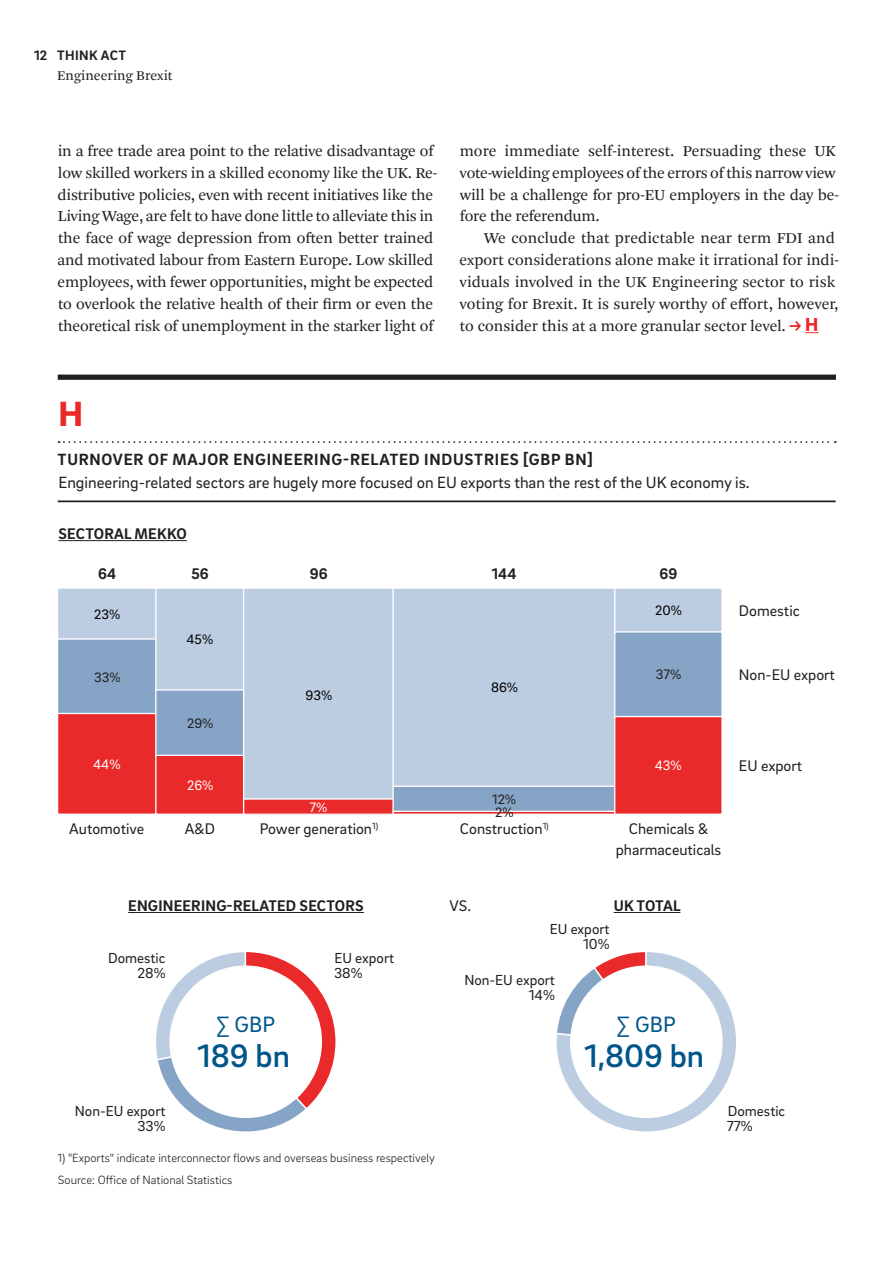
<style>
.page{position:relative;width:893px;height:1265px;background:#fff}
.page>*{position:absolute;margin:0;border:0;box-sizing:border-box;transform-origin:0 0}
.t1{font:900 35.88px "Brix Sans";color:#e9292a}
.t2{font:500 33.25px "Brix Sans";color:#00568a}
.t3{font:22.75px "Brix Sans";color:#00568a}
.t4{font:16.62px "Brix Sans";color:#231f20}
.t5{font:700 16.62px "Brix Sans";letter-spacing:.045em;color:#231f20}
.t6{font:15.75px/21.9px "Arnhem Pro Blond";letter-spacing:-.015em;color:#231f20}
.t7{font:15.75px/21px "Brix Sans";color:#231f20;text-align:center}
.t8{font:700 15.75px "Brix Sans";letter-spacing:.015em;color:#231f20}
.t9{font:14.88px/14.9px "Brix Sans";color:#231f20;text-align:right}
.t10{font:14px "Arnhem Pro Blond";color:#231f20}
.t11{font:14px "Brix Sans";color:#000}
.t12{font:14px "Brix Sans";color:#231f20}
.t13{font:14px "Brix Sans";color:#fff}
.t14{font:700 14px "Brix Sans";letter-spacing:.03em;color:#231f20}
.t15{font:300 12.25px "Brix Sans";color:#231f20}
.s1{font-family:"Brix Sans";font-weight:900;font-size:19.25px;color:#e9292a}
</style>
<div class="page">
<svg style="left:789px;top:321px;width:29px;height:12px"></svg>
<hr style="left:128px;top:912px;width:236px;height:1px;background:#231f20">
<hr style="left:614px;top:912px;width:66px;height:1px;background:#231f20">
<div style="left:58px;top:588px;width:99px;height:52px;background:#bdcde1"></div>
<div style="left:57px;top:587px;width:100px;height:53px;border:1px solid #fff"></div>
<div style="left:58px;top:639px;width:99px;height:75px;background:#86a4c5"></div>
<div style="left:57px;top:638px;width:100px;height:77px;border:1px solid #fff"></div>
<div style="left:58px;top:713px;width:99px;height:101px;background:#e9292a"></div>
<div style="left:57px;top:713px;width:100px;height:102px;border:1px solid #fff"></div>
<div style="left:156px;top:588px;width:88px;height:103px;background:#bdcde1"></div>
<div style="left:155px;top:587px;width:90px;height:104px;border:1px solid #fff"></div>
<div style="left:156px;top:690px;width:88px;height:66px;background:#86a4c5"></div>
<div style="left:155px;top:689px;width:90px;height:68px;border:1px solid #fff"></div>
<div style="left:156px;top:755px;width:88px;height:59px;background:#e9292a"></div>
<div style="left:155px;top:755px;width:90px;height:60px;border:1px solid #fff"></div>
<div style="left:244px;top:588px;width:150px;height:213px;background:#bdcde1"></div>
<div style="left:243px;top:587px;width:152px;height:215px;border:1px solid #fff"></div>
<div style="left:244px;top:799px;width:150px;height:15px;background:#e9292a"></div>
<div style="left:243px;top:798px;width:152px;height:17px;border:1px solid #fff"></div>
<div style="left:393px;top:588px;width:223px;height:199px;background:#bdcde1"></div>
<div style="left:392px;top:587px;width:224px;height:200px;border:1px solid #fff"></div>
<div style="left:393px;top:786px;width:223px;height:26px;background:#86a4c5"></div>
<div style="left:392px;top:786px;width:224px;height:26px;border:1px solid #fff"></div>
<svg style="left:392px;top:811px;width:222px;height:4px"></svg>
<div style="left:615px;top:588px;width:107px;height:45px;background:#bdcde1"></div>
<div style="left:614px;top:587px;width:109px;height:46px;border:1px solid #fff"></div>
<div style="left:615px;top:632px;width:107px;height:85px;background:#86a4c5"></div>
<div style="left:614px;top:631px;width:109px;height:87px;border:1px solid #fff"></div>
<div style="left:615px;top:717px;width:107px;height:97px;background:#e9292a"></div>
<div style="left:614px;top:716px;width:109px;height:99px;border:1px solid #fff"></div>
<svg style="left:156px;top:952px;width:180px;height:180px"></svg>
<svg style="left:556px;top:952px;width:180px;height:180px"></svg>
<svg style="left:59px;top:441px;width:777px;height:2px"></svg>
<hr style="left:58px;top:500px;width:778px;height:2px;background:#231f20">
<hr style="left:58px;top:540px;width:129px;height:1px;background:#231f20">
<div style="left:58px;top:375px;width:778px;height:5px;background:#231f20"></div>
<p class="t14" style="left:34px;top:46px;width:15px">12</p>
<p class="t14" style="left:57px;top:46px;width:71px">THINK ACT</p>
<p class="t10" style="left:57px;top:70px;width:117px">Engineering Brexit</p>
<p class="t6" style="left:58px;top:141px;width:381px">in a free trade area point to the relative disadvantage of low skilled workers in a skilled economy like the UK. Re&shy;distributive policies, even with recent initiatives like the Living Wage, are felt to have done little to alleviate this in the face of wage depression from often better trained and motivated labour from Eastern Europe. Low skilled employees, with fewer opportunities, might be expected to overlook the relative health of their firm or even the theoretical risk of unemployment in the starker light of</p>
<p class="t6" style="left:460px;top:141px;width:381px">more immediate self-interest. Persuading these UK vote-wielding employees of the errors of this narrow view will be a challenge for pro-EU employers in the day be&shy;fore the referendum.</p>
<p class="t6" style="left:459px;top:228px;width:381px;text-indent:25px">We conclude that predictable near term FDI and export considerations alone make it irrational for indi&shy;viduals involved in the UK Engineering sector to risk voting for Brexit. It is surely worthy of effort, however, to consider this at a more granular sector level. <span class="s1">H</span></p>
<h1 class="t1" style="left:58px;top:391px;width:26px">H</h1>
<p class="t5" style="left:58px;top:448px;width:537px">TURNOVER OF MAJOR ENGINEERING-RELATED INDUSTRIES [GBP BN]</p>
<p class="t4" style="left:58px;top:471px;width:693px">Engineering-related sectors are hugely more focused on EU exports than the rest of the UK economy is.</p>
<p class="t8" style="left:58px;top:523px;width:130px">SECTORAL MEKKO</p>
<p class="t8" style="left:98px;top:563px;width:19px">64</p>
<p class="t8" style="left:192px;top:563px;width:19px">56</p>
<p class="t8" style="left:310px;top:563px;width:19px">96</p>
<p class="t8" style="left:492px;top:563px;width:26px">144</p>
<p class="t8" style="left:659px;top:563px;width:19px">69</p>
<p class="t11" style="left:94px;top:605px;width:28px">23%</p>
<p class="t11" style="left:655px;top:602px;width:28px">20%</p>
<p class="t11" style="left:187px;top:631px;width:28px">45%</p>
<p class="t12" style="left:94px;top:668px;width:28px">33%</p>
<p class="t11" style="left:306px;top:686px;width:28px">93%</p>
<p class="t11" style="left:491px;top:679px;width:29px">86%</p>
<p class="t12" style="left:656px;top:666px;width:27px">37%</p>
<p class="t12" style="left:187px;top:714px;width:28px">29%</p>
<p class="t13" style="left:93px;top:755px;width:29px">44%</p>
<p class="t13" style="left:655px;top:757px;width:29px">43%</p>
<p class="t13" style="left:187px;top:776px;width:28px">26%</p>
<p class="t13" style="left:310px;top:798px;width:19px">7%</p>
<p class="t12" style="left:492px;top:790px;width:25px">12%</p>
<p class="t12" style="left:495px;top:804px;width:20px">2%</p>
<p class="t7" style="left:69px;top:817px;width:76px">Automotive</p>
<p class="t7" style="left:185px;top:817px;width:32px">A&amp;D</p>
<p class="t7" style="left:260px;top:817px;width:120px">Power generation<sup>1)</sup></p>
<p class="t7" style="left:460px;top:817px;width:90px">Construction<sup>1)</sup></p>
<p class="t7" style="left:616px;top:817px;width:107px">Chemicals &amp; pharmaceuticals</p>
<p class="t8" style="left:128px;top:895px;width:237px">ENGINEERING-RELATED SECTORS</p>
<p class="t7" style="left:449px;top:894px;width:23px">VS.</p>
<p class="t8" style="left:614px;top:895px;width:68px">UK TOTAL</p>
<p class="t9" style="left:108px;top:950px;width:59px">Domestic<br>28%</p>
<h3 class="t3" style="left:216px;top:1009px;width:60px">∑ GBP</h3>
<h2 class="t2" style="left:198px;top:1034px;width:94px">189 bn</h2>
<p class="t9" style="left:334px;top:950px;width:62px;text-align:left">EU export<br>38%</p>
<p class="t9" style="left:550px;top:921px;width:61px">EU export<br>10%</p>
<p class="t9" style="left:464px;top:972px;width:92px">Non-EU export<br>14%</p>
<h3 class="t3" style="left:617px;top:1009px;width:60px">∑ GBP</h3>
<h2 class="t2" style="left:585px;top:1034px;width:121px">1,809 bn</h2>
<p class="t7" style="left:739px;top:600px;width:62px">Domestic</p>
<p class="t7" style="left:739px;top:664px;width:97px">Non-EU export</p>
<p class="t7" style="left:739px;top:755px;width:65px">EU export</p>
<p class="t9" style="left:75px;top:1103px;width:92px">Non-EU export<br>33%</p>
<p class="t15" style="left:57px;top:1150px;width:379px">1) "Exports" indicate interconnector flows and overseas business respectively</p>
<p class="t15" style="left:58px;top:1172px;width:176px">Source: Office of National Statistics</p>
<p class="t9" style="left:727px;top:1103px;width:60px;text-align:left">Domestic<br>77%</p>
</div>
